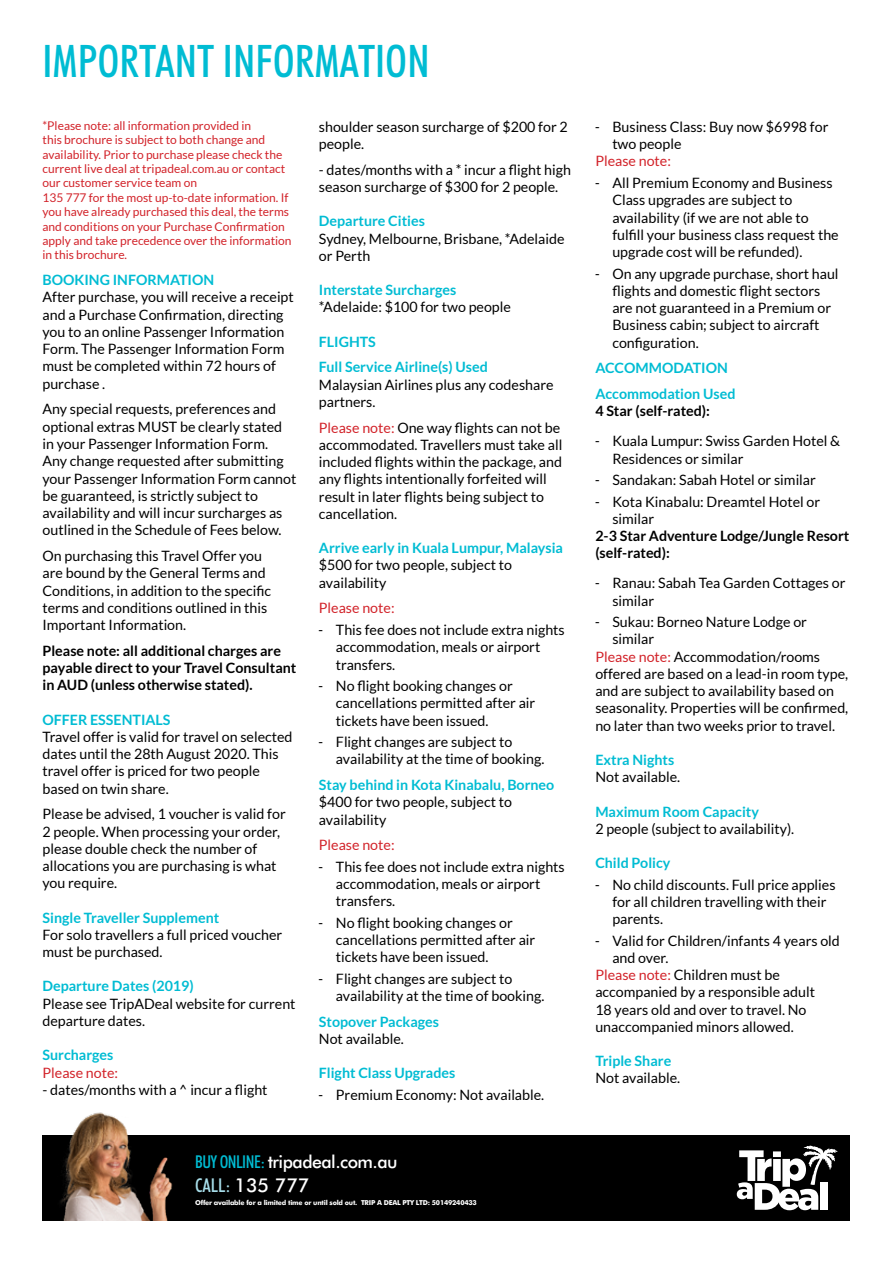
<style>
.page{position:relative;width:893px;height:1263px;background:#fff}
.page>*{position:absolute;margin:0;border:0;box-sizing:border-box;transform-origin:0 0}
.t1{font:500 condensed 45px "Futura BT";color:#00bcd3}
.t2{font:500 19.05px "Futura BT";color:#fff}
.t3{font:500 17.7px "Futura BT";letter-spacing:-.03em;color:#fff}
.t4{font:14.25px/17.2px "Lato";color:#000}
.t5{font:700 14.25px/25.8px "Lato";color:#00bcd3}
.t6{font:700 14.25px/17.2px "Lato";color:#000}
.t7{font:14.25px "Lato";color:#d2232a}
.t8{font:12px/14.4px "Lato";color:#d2232a}
.t9{font:700 6.75px "Futura BT";letter-spacing:-.03em;color:#fff}
.s1{color:#d2232a}
.s2{font-family:"Roboto"}
.s3{font-stretch:condensed;color:#00bcd3}
.s4{font-stretch:condensed;color:#a7dde9}
</style>
<div class="page">
<div style="left:43px;top:1135px;width:807px;height:85px;background:#000"></div>
<img style="left:60px;top:1112px;width:113px;height:108px">
<svg style="left:737px;top:1145px;width:101px;height:65px"></svg>
<h1 class="t1" style="left:43px;top:34px;width:389px">IMPORTANT INFORMATION</h1>
<p class="t8" style="left:43px;top:118px;width:251px">*Please note: all information provided in<br>this brochure is subject to both change and availability. Prior to purchase please check the current live deal at tripadeal.com.au or contact our customer service team on<br>135 777 for the most up-to-date information. If you have already purchased this deal, the terms and conditions on your Purchase Confirmation apply and take precedence over the information in this brochure.</p>
<p class="t5" style="left:43px;top:267px;width:173px">BOOKING INFORMATION</p>
<p class="t4" style="left:43px;top:289px;width:253px">After purchase, you will receive a receipt and a Purchase Confirmation, directing you to an online Passenger Information Form. The Passenger Information Form must be completed within 72 hours of purchase .</p>
<p class="t4" style="left:43px;top:401px;width:255px">Any special requests, preferences and optional extras MUST be clearly stated in your Passenger Information Form.<br>Any change requested after submitting your Passenger Information Form cannot be guaranteed, is strictly subject to availability and will incur surcharges as outlined in the Schedule of Fees below.</p>
<p class="t4" style="left:43px;top:547px;width:230px">On purchasing this Travel Offer you are bound by the General Terms and Conditions, in addition to the specific terms and conditions outlined in this Important Information.</p>
<p class="t6" style="left:43px;top:642px;width:255px">Please note: all additional charges are payable direct to your Travel Consultant in AUD (unless otherwise stated).</p>
<p class="t5" style="left:43px;top:706px;width:130px">OFFER ESSENTIALS</p>
<p class="t4" style="left:43px;top:728px;width:252px">Travel offer is valid for travel on selected dates until the 28th August 2020. This travel offer is priced for two people based on twin share.</p>
<p class="t4" style="left:43px;top:805px;width:245px">Please be advised, 1 voucher is valid for<br>2 people. When processing your order, please double check the number of allocations you are purchasing is what you require.</p>
<p class="t5" style="left:43px;top:904px;width:178px">Single Traveller Supplement</p>
<p class="t4" style="left:43px;top:926px;width:241px">For solo travellers a full priced voucher must be purchased.</p>
<p class="t5" style="left:43px;top:973px;width:153px">Departure Dates (2019)</p>
<p class="t4" style="left:43px;top:995px;width:255px">Please see TripADeal website for current departure dates.</p>
<p class="t5" style="left:43px;top:1042px;width:72px">Surcharges</p>
<p class="t7" style="left:43px;top:1064px;width:77px">Please note:</p>
<p class="t4" style="left:43px;top:1081px;width:227px">- dates/months with a ^ incur a flight</p>
<p class="t4" style="left:319px;top:118px;width:250px">shoulder season surcharge of $200 for 2 people.</p>
<p class="t4" style="left:319px;top:161px;width:254px">- dates/months with a * incur a flight high season surcharge of $300 for 2 people.</p>
<p class="t5" style="left:319px;top:208px;width:108px">Departure Cities</p>
<p class="t4" style="left:319px;top:230px;width:247px">Sydney, Melbourne, Brisbane, *Adelaide or Perth</p>
<p class="t5" style="left:319px;top:277px;width:139px">Interstate Surcharges</p>
<p class="t4" style="left:319px;top:298px;width:193px">*Adelaide: $100 for two people</p>
<p class="t5" style="left:319px;top:328px;width:170px">FLIGHTS<br>Full Service Airline(s) Used</p>
<p class="t4" style="left:319px;top:376px;width:236px">Malaysian Airlines plus any codeshare partners.</p>
<p class="t4" style="left:319px;top:419px;width:245px"><span class="s1">Please note:</span> One way flights can not be accommodated. Travellers must take all included flights within the package, and any flights intentionally forfeited will result in later flights being subject to cancellation.</p>
<p class="t5" style="left:319px;top:535px;width:246px">Arrive early in Kuala Lumpur, Malaysia</p>
<p class="t4" style="left:319px;top:557px;width:195px">$500 for two people, subject to availability</p>
<p class="t7" style="left:319px;top:600px;width:77px">Please note:</p>
<p class="t4" style="left:336px;top:621px;width:230px;text-indent:-17px"><span class="s2">-</span> This fee does not include extra nights accommodation, meals or airport transfers.</p>
<p class="t4" style="left:336px;top:677px;width:201px;text-indent:-17px"><span class="s2">-</span> No flight booking changes or cancellations permitted after air tickets have been issued.</p>
<p class="t4" style="left:336px;top:733px;width:210px;text-indent:-17px"><span class="s2">-</span> Flight changes are subject to availability at the time of booking.</p>
<p class="t5" style="left:319px;top:772px;width:237px">Stay behind in Kota Kinabalu, Borneo</p>
<p class="t4" style="left:319px;top:793px;width:195px">$400 for two people, subject to availability</p>
<p class="t7" style="left:319px;top:837px;width:77px">Please note:</p>
<p class="t4" style="left:336px;top:858px;width:230px;text-indent:-17px"><span class="s2">-</span> This fee does not include extra nights accommodation, meals or airport transfers.</p>
<p class="t4" style="left:336px;top:914px;width:201px;text-indent:-17px"><span class="s2">-</span> No flight booking changes or cancellations permitted after air tickets have been issued.</p>
<p class="t4" style="left:336px;top:970px;width:210px;text-indent:-17px"><span class="s2">-</span> Flight changes are subject to availability at the time of booking.</p>
<p class="t5" style="left:319px;top:1008px;width:122px">Stopover Packages</p>
<p class="t4" style="left:319px;top:1030px;width:86px">Not available.</p>
<p class="t5" style="left:319px;top:1060px;width:138px">Flight Class Upgrades</p>
<p class="t4" style="left:319px;top:1086px;width:227px"><span class="s2">-</span> Premium Economy: Not available.</p>
<p class="t3" style="left:195px;top:1151px;width:204px"><span class="s3">BUY ONLINE:</span> tripadeal.com.au</p>
<h2 class="t2" style="left:195px;top:1173px;width:116px"><span class="s4">CALL:</span> 135 777</h2>
<p class="t9" style="left:195px;top:1199px;width:283px">Offer available for a limited time or until sold out. TRIP A DEAL PTY LTD: 50149240433</p>
<p class="t4" style="left:612px;top:118px;width:218px;text-indent:-17px"><span class="s2">-</span> Business Class: Buy now $6998 for two people</p>
<p class="t7" style="left:595px;top:153px;width:77px">Please note:</p>
<p class="t4" style="left:612px;top:174px;width:228px;text-indent:-17px"><span class="s2">-</span> All Premium Economy and Business Class upgrades are subject to availability (if we are not able to fulfill your business class request the upgrade cost will be refunded).</p>
<p class="t4" style="left:612px;top:265px;width:228px;text-indent:-17px"><span class="s2">-</span> On any upgrade purchase, short haul flights and domestic flight sectors are not guaranteed in a Premium or<br>Business cabin; subject to aircraft configuration.</p>
<p class="t5" style="left:595px;top:355px;width:142px">ACCOMMODATION<br>Accommodation Used</p>
<p class="t6" style="left:595px;top:402px;width:116px">4 Star (self-rated):</p>
<p class="t4" style="left:612px;top:432px;width:229px;text-indent:-17px"><span class="s2">-</span> Kuala Lumpur: Swiss Garden Hotel &amp;<br>Residences or similar</p>
<p class="t4" style="left:595px;top:471px;width:222px"><span class="s2">-</span> Sandakan: Sabah Hotel or similar</p>
<p class="t4" style="left:612px;top:493px;width:209px;text-indent:-17px"><span class="s2">-</span> Kota Kinabalu: Dreamtel Hotel or similar</p>
<p class="t6" style="left:595px;top:527px;width:256px">2-3 Star Adventure Lodge/Jungle Resort (self-rated):</p>
<p class="t4" style="left:612px;top:574px;width:235px;text-indent:-17px"><span class="s2">-</span> Ranau: Sabah Tea Garden Cottages or similar</p>
<p class="t4" style="left:595px;top:613px;width:213px"><span class="s2">-</span> Sukau: Borneo Nature Lodge or</p>
<p class="t4" style="left:612px;top:630px;width:43px">similar</p>
<p class="t4" style="left:595px;top:648px;width:226px"><span class="s1">Please note:</span> Accommodation/rooms</p>
<p class="t4" style="left:595px;top:665px;width:254px">offered are based on a lead-in room type,</p>
<p class="t4" style="left:595px;top:682px;width:240px">and are subject to availability based on</p>
<p class="t4" style="left:595px;top:699px;width:254px">seasonality. Properties will be confirmed,</p>
<p class="t4" style="left:595px;top:717px;width:241px">no later than two weeks prior to travel.</p>
<p class="t5" style="left:595px;top:747px;width:81px">Extra Nights</p>
<p class="t4" style="left:595px;top:768px;width:86px">Not available.</p>
<p class="t5" style="left:595px;top:798px;width:165px">Maximum Room Capacity</p>
<p class="t4" style="left:595px;top:820px;width:200px">2 people (subject to availability).</p>
<p class="t5" style="left:595px;top:850px;width:77px">Child Policy</p>
<p class="t4" style="left:612px;top:876px;width:225px;text-indent:-17px"><span class="s2">-</span> No child discounts. Full price applies for all children travelling with their parents.</p>
<p class="t4" style="left:595px;top:932px;width:246px"><span class="s2">-</span> Valid for Children/infants 4 years old</p>
<p class="t4" style="left:612px;top:949px;width:58px">and over.</p>
<p class="t4" style="left:595px;top:966px;width:186px"><span class="s1">Please note:</span> Children must be</p>
<p class="t4" style="left:595px;top:983px;width:221px">accompanied by a responsible adult</p>
<p class="t4" style="left:595px;top:1001px;width:213px">18 years old and over to travel. No</p>
<p class="t4" style="left:595px;top:1018px;width:200px">unaccompanied minors allowed.</p>
<p class="t5" style="left:595px;top:1048px;width:77px">Triple Share</p>
<p class="t4" style="left:595px;top:1069px;width:86px">Not available.</p>
</div>
